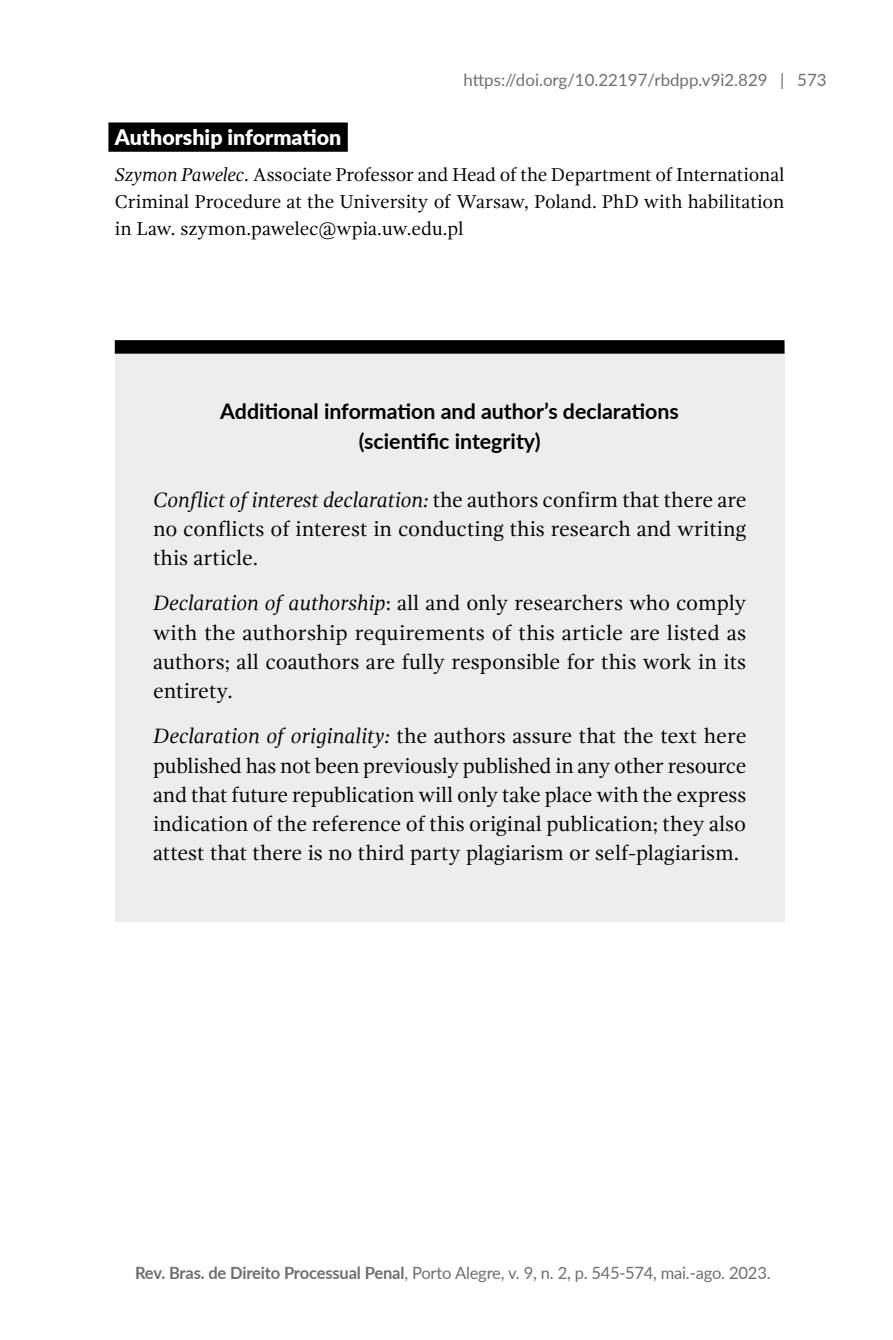
<style>
.page{position:relative;width:893px;height:1340px;background:#fff}
.page>*{position:absolute;margin:0;border:0;box-sizing:border-box;transform-origin:0 0}
.t1{font:21.38px/29.2px "Gandhi Serif";color:#000;text-align:justify}
.t2{font:700 21.38px/29.2px "Lato";color:#000;text-align:center}
.t3{font:900 21.38px "Lato";color:#fff}
.t4{font:19.12px/27px "Gandhi Serif";letter-spacing:-.005em;color:#000;text-align:justify}
.t5{font:16.88px "Lato";color:#706f6f}
.s1{font-style:italic}
.s2{font-weight:700}
</style>
<div class="page">
<div style="left:108px;top:122px;width:240px;height:30px;background:#000"></div>
<div style="left:115px;top:347px;width:669px;height:575px;background:#ededed"></div>
<div style="left:115px;top:340px;width:669px;height:14px;background:#000"></div>
<p class="t5" style="left:463px;top:67px;width:323px">https://doi.org/10.22197/rbdpp.v9i2.829 |</p>
<p class="t5" style="left:797px;top:67px;width:31px">573</p>
<p class="t3" style="left:115px;top:121px;width:228px">Authorship information</p>
<p class="t4" style="left:115px;top:161px;width:671px"><span class="s1">Szymon Pawelec.</span> Associate Professor and Head of the Department of International Criminal Procedure at the University of Warsaw, Poland. PhD with habilitation in Law. szymon.pawelec@wpia.uw.edu.pl</p>
<p class="t2" style="left:220px;top:396px;width:460px">Additional information and author’s declarations (scientific integrity)</p>
<p class="t1" style="left:153px;top:485px;width:595px"><span class="s1">Conflict of interest declaration:</span> the authors confirm that there are no conflicts of interest in conducting this research and writing this article.</p>
<p class="t1" style="left:153px;top:588px;width:595px"><span class="s1">Declaration of authorship</span>: all and only researchers who comply with the authorship requirements of this article are listed as authors; all coauthors are fully responsible for this work in its entirety.</p>
<p class="t1" style="left:153px;top:721px;width:595px"><span class="s1">Declaration of originality:</span> the authors assure that the text here published has not been previously published in any other resource and that future republication will only take place with the express indication of the reference of this original publication; they also attest that there is no third party plagiarism or self-plagiarism.</p>
<p class="t5" style="left:135px;top:1260px;width:637px"><span class="s2">Rev. Bras. de Direito Processual Penal</span>, Porto Alegre, v. 9, n. 2, p. 545-574, mai.-ago. 2023.</p>
</div>
